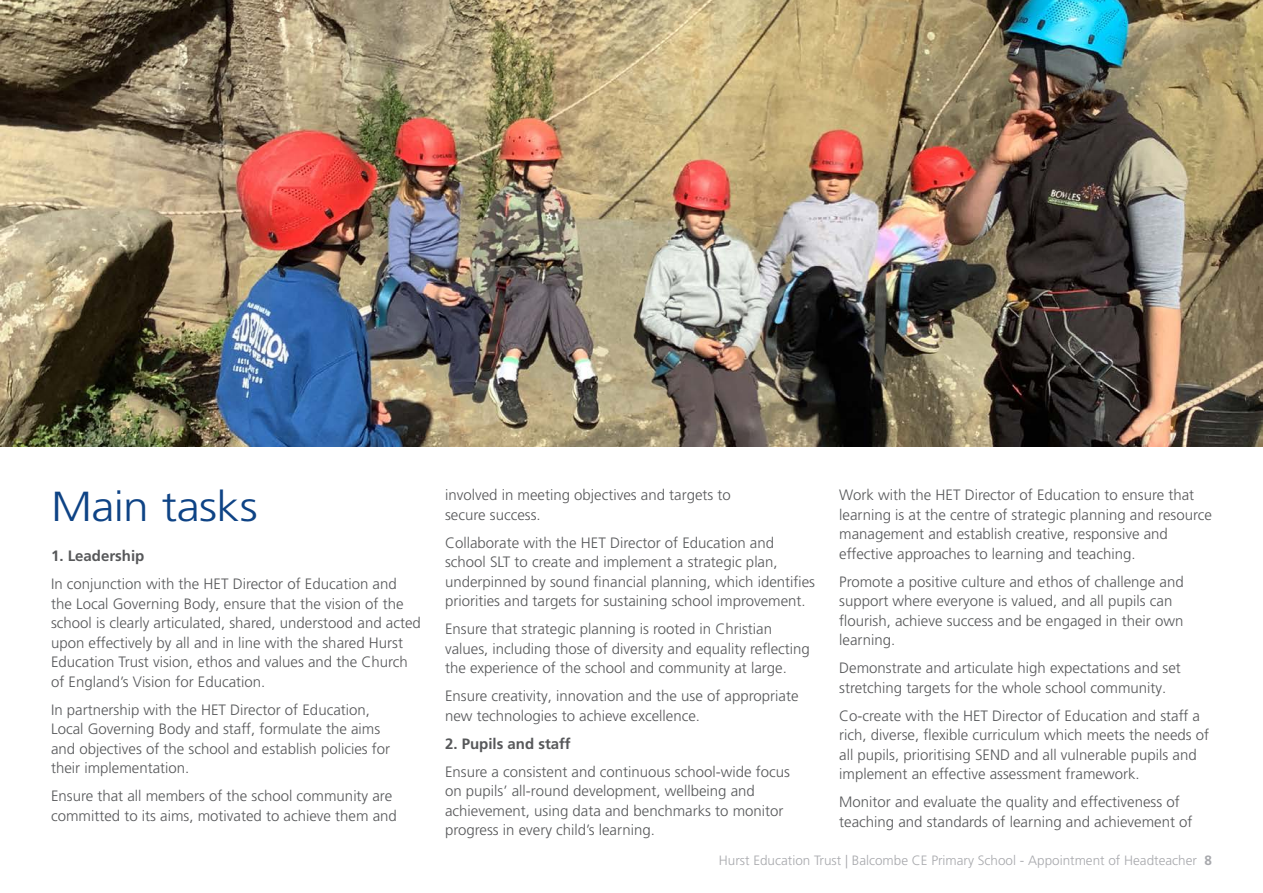
<style>
.page{position:relative;width:1263px;height:893px;background:#fff}
.page>*{position:absolute;margin:0;border:0;box-sizing:border-box;transform-origin:0 0}
.Hurst_headline{font:300 42px "Frutiger LT Pro";letter-spacing:-.015em;color:#0e4385;scale:1.1 1}
.t1{font:300 15px/19.5px "Frutiger LT Pro";color:#57585a}
.t2{font:700 15px "Frutiger LT Pro";color:#57585a}
.t3{font:300 13.5px "Frutiger LT Pro";color:#a8a9ad}
.s1{font-weight:700}
</style>
<div class="page">
<img style="left:0;top:0;width:1263px;height:446px">
<p class="Hurst_headline" style="left:51px;top:482px;width:190px">Main tasks</p>
<p class="t2" style="left:51px;top:547px;width:95px">1. Leadership</p>
<p class="t1" style="left:51px;top:574px;width:371px">In conjunction with the HET Director of Education and the Local Governing Body, ensure that the vision of the school is clearly articulated, shared, understood and acted upon effectively by all and in line with the shared Hurst Education Trust vision, ethos and values and the Church of England’s Vision for Education.</p>
<p class="t1" style="left:51px;top:700px;width:341px">In partnership with the HET Director of Education, Local Governing Body and staff, formulate the aims and objectives of the school and establish policies for their implementation.</p>
<p class="t1" style="left:51px;top:786px;width:347px">Ensure that all members of the school community are committed to its aims, motivated to achieve them and</p>
<p class="t1" style="left:445px;top:485px;width:287px">involved in meeting objectives and targets to secure success.</p>
<p class="t1" style="left:445px;top:533px;width:371px">Collaborate with the HET Director of Education and school SLT to create and implement a strategic plan, underpinned by sound financial planning, which identifies priorities and targets for sustaining school improvement.</p>
<p class="t1" style="left:445px;top:619px;width:366px">Ensure that strategic planning is rooted in Christian values, including those of diversity and equality reflecting the experience of the school and community at large.</p>
<p class="t1" style="left:445px;top:686px;width:355px">Ensure creativity, innovation and the use of appropriate new technologies to achieve excellence.</p>
<p class="t2" style="left:445px;top:735px;width:127px">2. Pupils and staff</p>
<p class="t1" style="left:445px;top:762px;width:346px">Ensure a consistent and continuous school-wide focus on pupils’ all-round development, wellbeing and achievement, using data and benchmarks to monitor progress in every child’s learning.</p>
<p class="t1" style="left:839px;top:485px;width:374px">Work with the HET Director of Education to ensure that learning is at the centre of strategic planning and resource management and establish creative, responsive and effective approaches to learning and teaching.</p>
<p class="t1" style="left:839px;top:572px;width:346px">Promote a positive culture and ethos of challenge and support where everyone is valued, and all pupils can flourish, achieve success and be engaged in their own learning.</p>
<p class="t1" style="left:839px;top:658px;width:343px">Demonstrate and articulate high expectations and set stretching targets for the whole school community.</p>
<p class="t1" style="left:839px;top:706px;width:372px">Co-create with the HET Director of Education and staff a rich, diverse, flexible curriculum which meets the needs of all pupils, prioritising SEND and all vulnerable pupils and implement an effective assessment framework.</p>
<p class="t1" style="left:839px;top:792px;width:355px">Monitor and evaluate the quality and effectiveness of teaching and standards of learning and achievement of</p>
<p class="t3" style="left:719px;top:852px;width:495px">Hurst Education Trust | Balcombe CE Primary School - Appointment of Headteacher <span class="s1">8</span></p>
</div>
